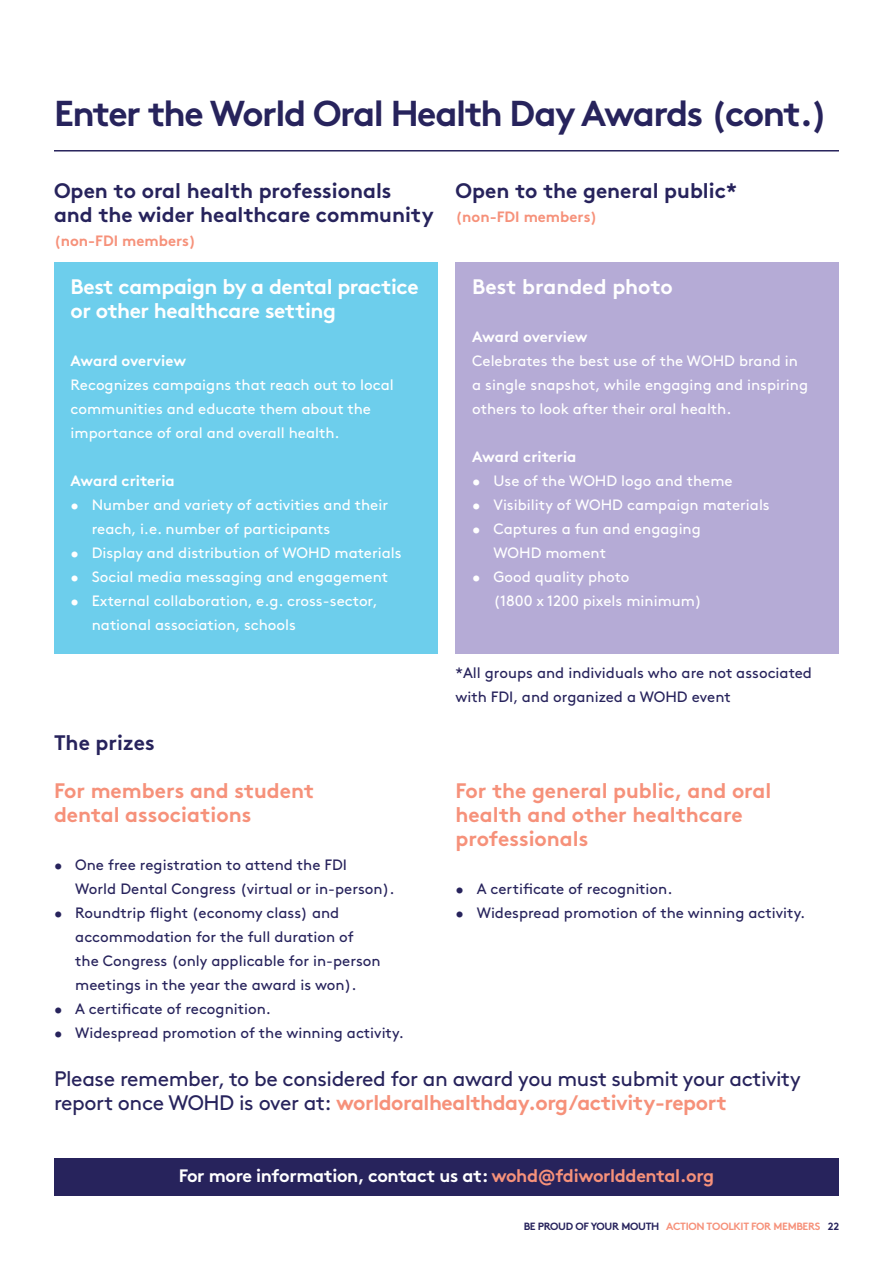
<style>
.page{position:relative;width:893px;height:1263px;background:#fff}
.page>*{position:absolute;margin:0;border:0;box-sizing:border-box;transform-origin:0 0}
.t1{font:700 36px "Brown";letter-spacing:-.04em;color:#27235c}
.t2{font:21px/24px "Brown";letter-spacing:-.02em;color:#27235c}
.t3{font:700 21px/24px "Brown";color:#f6917a}
.t4{font:700 21px/24px "Brown";color:#27235c}
.t5{font:700 21px/24px "Brown";letter-spacing:-.02em;color:#fff}
.t6{font:700 21px "Brown";color:#fff}
.t7{font:700 18px "Brown";letter-spacing:-.02em;color:#fff}
.t8{font:15px/24px "Brown";color:#fff}
.t9{font:15px/24px "Brown";color:#27235c}
.t10{font:700 15px "Brown";color:#fff}
.t11{font:700 15px "Brown";color:#f6917a}
.t12{font:700 10.5px "Brown";letter-spacing:-.03em;color:#f6917a}
.s1{font-weight:700;color:#f6917a}
.s2{color:#f6917a}
.s3{color:#27235c}
</style>
<div class="page">
<hr style="left:54px;top:150px;width:785px;height:2px;background:#27235c">
<div style="left:455px;top:263px;width:384px;height:391px;background:#b5abd6"></div>
<div style="left:54px;top:263px;width:383px;height:391px;background:#6dceec"></div>
<div style="left:54px;top:1158px;width:785px;height:37px;background:#27235c"></div>
<h1 class="t1" style="left:54px;top:84px;width:775px">Enter the World Oral Health Day Awards (cont.)</h1>
<h2 class="t4" style="left:54px;top:176px;width:381px">Open to oral health professionals and the wider healthcare community</h2>
<p class="t11" style="left:54px;top:229px;width:143px">(non-FDI members)</p>
<h2 class="t5" style="left:71px;top:272px;width:350px">Best campaign by a dental practice or other healthcare setting</h2>
<p class="t10" style="left:71px;top:349px;width:117px">Award overview</p>
<p class="t8" style="left:71px;top:372px;width:325px">Recognizes campaigns that reach out to local communities and educate them about the importance of oral and overall health.</p>
<p class="t10" style="left:71px;top:469px;width:106px">Award criteria</p>
<p class="t8" style="left:92px;top:492px;width:298px;text-indent:-21px">• Number and variety of activities and their reach, i.e. number of participants</p>
<p class="t8" style="left:71px;top:540px;width:333px">• Display and distribution of WOHD materials</p>
<p class="t8" style="left:71px;top:564px;width:319px">• Social media messaging and engagement</p>
<p class="t8" style="left:92px;top:588px;width:288px;text-indent:-21px">• External collaboration, e.g. cross-sector, national association, schools</p>
<h2 class="t4" style="left:54px;top:728px;width:102px">The prizes</h2>
<h2 class="t3" style="left:54px;top:776px;width:262px">For members and student dental associations</h2>
<p class="t9" style="left:75px;top:852px;width:321px;text-indent:-21px">• One free registration to attend the FDI<br>World Dental Congress (virtual or in-person).</p>
<p class="t9" style="left:75px;top:900px;width:307px;text-indent:-21px">• Roundtrip flight (economy class) and accommodation for the full duration of the Congress (only applicable for in-person meetings in the year the award is won).</p>
<p class="t9" style="left:54px;top:996px;width:218px">• A certificate of recognition.</p>
<p class="t9" style="left:54px;top:1020px;width:351px">• Widespread promotion of the winning activity.</p>
<h2 class="t4" style="left:455px;top:176px;width:283px">Open to the general public*</h2>
<p class="t11" style="left:455px;top:205px;width:143px">(non-FDI members)</p>
<h2 class="t6" style="left:472px;top:270px;width:202px">Best branded photo</h2>
<p class="t10" style="left:472px;top:325px;width:117px">Award overview</p>
<p class="t8" style="left:472px;top:348px;width:337px">Celebrates the best use of the WOHD brand in a single snapshot, while engaging and inspiring others to look after their oral health.</p>
<p class="t10" style="left:472px;top:445px;width:106px">Award criteria</p>
<p class="t8" style="left:472px;top:468px;width:262px">• Use of the WOHD logo and theme</p>
<p class="t8" style="left:472px;top:492px;width:299px">• Visibility of WOHD campaign materials</p>
<p class="t8" style="left:493px;top:516px;width:209px;text-indent:-21px">• Captures a fun and engaging<br>WOHD moment</p>
<p class="t8" style="left:493px;top:564px;width:210px;text-indent:-21px">• Good quality photo<br>(1800 x 1200 pixels minimum)</p>
<p class="t9" style="left:455px;top:660px;width:358px">*All groups and individuals who are not associated with FDI, and organized a WOHD event</p>
<h2 class="t3" style="left:455px;top:776px;width:317px">For the general public, and oral health and other healthcare professionals</h2>
<p class="t9" style="left:455px;top:876px;width:218px">• A certificate of recognition.</p>
<p class="t9" style="left:455px;top:900px;width:351px">• Widespread promotion of the winning activity.</p>
<h2 class="t2" style="left:54px;top:1065px;width:748px">Please remember, to be considered for an award you must submit your activity report once WOHD is over at: <span class="s1">worldoralhealthday.org/activity-report</span></h2>
<p class="t7" style="left:179px;top:1161px;width:537px">For more information, contact us at: <span class="s2">wohd@fdiworlddental.org</span></p>
<p class="t12" style="left:524px;top:1217px;width:317px"><span class="s3">BE PROUD OF YOUR MOUTH</span> ACTION TOOLKIT FOR MEMBERS <span class="s3">22</span></p>
</div>
